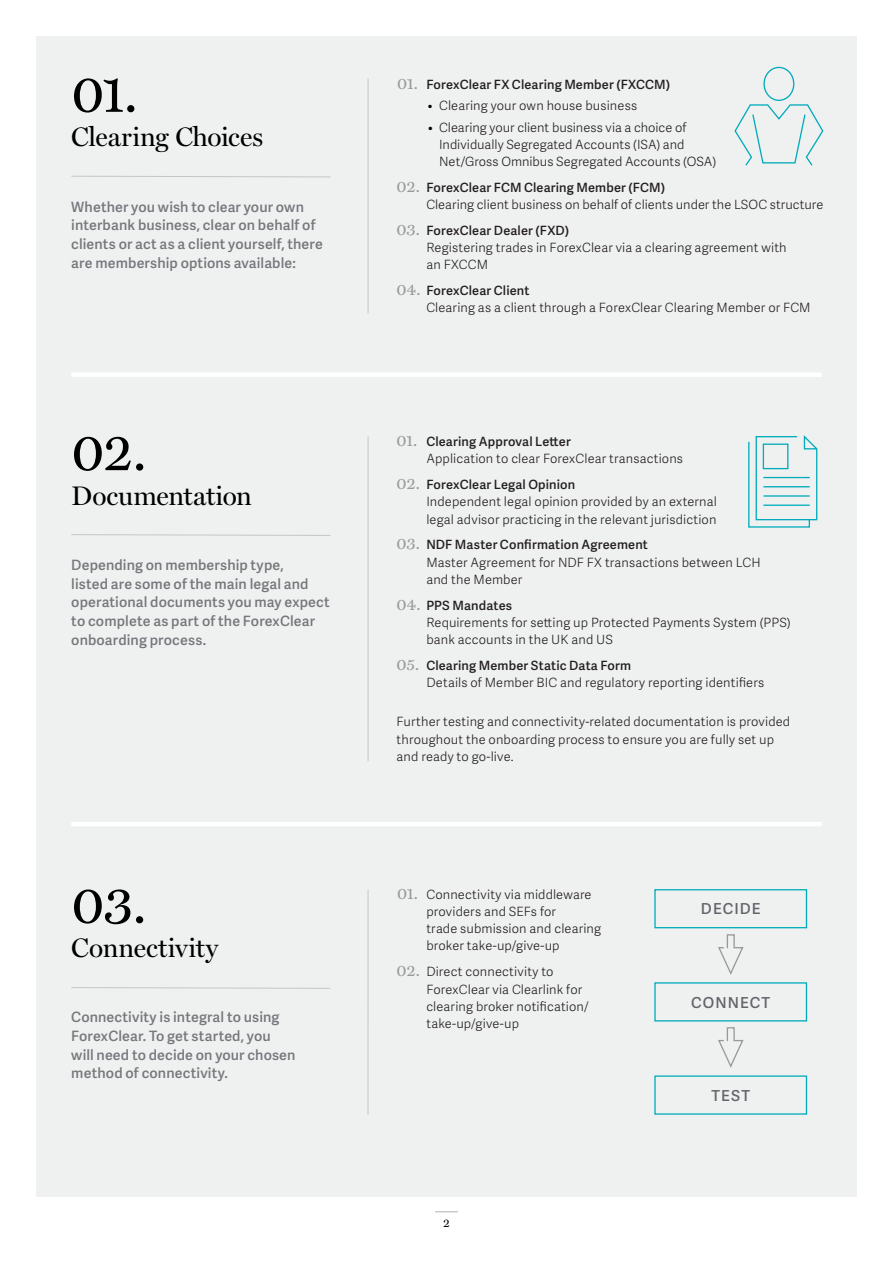
<style>
.page{position:relative;width:893px;height:1263px;background:#fff}
.page>*{position:absolute;margin:0;border:0;box-sizing:border-box;transform-origin:0 0}
.t1{font:54px "Miller Text";color:#000001}
.Page_Title{font:27px "Miller Display";color:#000001}
.SemiBold_9pt_Black{font:600 15.15px "Adelle Sans";letter-spacing:.07em;color:#64656a}
.Body_Copy{font:600 14.25px/18.8px "Adelle Sans";letter-spacing:.01em;color:#75787c}
.Body_Copy-2{font:300 12.75px/17.2px "Adelle Sans";letter-spacing:.01em;color:#231f20}
.t2{font:600 12.75px "Adelle Sans";letter-spacing:.015em;color:#231f20}
.t3{font:12px "Miller Text";color:#000001}
.s1{font-family:"Miller Text";font-weight:400;font-size:16.5px;color:#989999}
.s2{color:#000001}
.s3{font-weight:600}
</style>
<div class="page">
<svg style="left:435px;top:1211px;width:23px;height:1px"></svg>
<div style="left:36px;top:36px;width:821px;height:1160px;background:#eff0f0"></div>
<hr style="left:71px;top:822px;width:751px;height:4px;background:#fff">
<div style="left:71px;top:372px;width:751px;height:5px;background:#fff"></div>
<svg style="left:71px;top:175px;width:260px;height:3px"></svg>
<svg style="left:71px;top:534px;width:260px;height:2px"></svg>
<svg style="left:71px;top:987px;width:260px;height:2px"></svg>
<hr style="left:368px;top:79px;width:1px;height:234px;background:#989999">
<hr style="left:368px;top:436px;width:1px;height:325px;background:#989999">
<hr style="left:368px;top:889px;width:1px;height:226px;background:#989999">
<svg style="left:718px;top:934px;width:26px;height:41px"></svg>
<svg style="left:718px;top:1027px;width:26px;height:41px"></svg>
<div style="left:654px;top:889px;width:153px;height:39px;border:1px solid #00acbb"></div>
<div style="left:654px;top:982px;width:153px;height:39px;border:1px solid #00acbb"></div>
<div style="left:654px;top:1075px;width:153px;height:40px;border:1px solid #00acbb"></div>
<svg style="left:734px;top:66px;width:90px;height:100px"></svg>
<svg style="left:748px;top:435px;width:70px;height:93px"></svg>
<p class="t1" style="left:71px;top:62px;width:68px">01.</p>
<p class="Page_Title" style="left:71px;top:122px;width:194px">Clearing Choices</p>
<p class="Body_Copy" style="left:71px;top:197px;width:253px">Whether you wish to clear your own interbank business, clear on behalf of clients or act as a client yourself, there are membership options available:</p>
<p class="t1" style="left:71px;top:421px;width:77px">02.</p>
<p class="Page_Title" style="left:71px;top:480px;width:182px">Documentation</p>
<p class="Body_Copy" style="left:71px;top:555px;width:260px">Depending on membership type,<br>listed are some of the main legal and operational documents you may expect to complete as part of the ForexClear onboarding process.</p>
<p class="t1" style="left:71px;top:873px;width:76px">03.</p>
<p class="Page_Title" style="left:71px;top:932px;width:148px">Connectivity</p>
<p class="Body_Copy" style="left:71px;top:1007px;width:226px">Connectivity is integral to using<br>ForexClear. To get started, you will need to decide on your chosen method of connectivity.</p>
<p class="t2" style="left:397px;top:75px;width:274px"><span class="s1">01.</span> ForexClear FX Clearing Member (FXCCM)</p>
<p class="Body_Copy-2" style="left:428px;top:97px;width:211px"><span class="s2">•</span> Clearing your own house business</p>
<p class="Body_Copy-2" style="left:439px;top:118px;width:278px;text-indent:-11px"><span class="s2">•</span> Clearing your client business via a choice of<br>Individually Segregated Accounts (ISA) and<br>Net/Gross Omnibus Segregated Accounts (OSA)</p>
<p class="Body_Copy-2" style="left:426px;top:178px;width:399px;text-indent:-30px"><span class="s1">02.</span> <span class="s3">ForexClear FCM Clearing Member (FCM)<br></span>Clearing client business on behalf of clients under the LSOC structure</p>
<p class="Body_Copy-2" style="left:426px;top:221px;width:362px;text-indent:-30px"><span class="s1">03.</span> <span class="s3">ForexClear Dealer (FXD)<br></span>Registering trades in ForexClear via a clearing agreement with an FXCCM</p>
<p class="Body_Copy-2" style="left:426px;top:282px;width:386px;text-indent:-30px"><span class="s1">04.</span> <span class="s3">ForexClear Client<br></span>Clearing as a client through a ForexClear Clearing Member or FCM</p>
<p class="Body_Copy-2" style="left:426px;top:432px;width:258px;text-indent:-30px"><span class="s1">01.</span> <span class="s3">Clearing Approval Letter<br></span>Application to clear ForexClear transactions</p>
<p class="Body_Copy-2" style="left:426px;top:475px;width:292px;text-indent:-30px"><span class="s1">02.</span> <span class="s3">ForexClear Legal Opinion<br></span>Independent legal opinion provided by an external legal advisor practicing in the relevant jurisdiction</p>
<p class="Body_Copy-2" style="left:426px;top:536px;width:336px;text-indent:-30px"><span class="s1">03.</span> <span class="s3">NDF Master Confirmation Agreement<br></span>Master Agreement for NDF FX transactions between LCH and the Member</p>
<p class="Body_Copy-2" style="left:426px;top:596px;width:366px;text-indent:-30px"><span class="s1">04.</span> <span class="s3">PPS Mandates<br></span>Requirements for setting up Protected Payments System (PPS) bank accounts in the UK and US</p>
<p class="Body_Copy-2" style="left:426px;top:656px;width:339px;text-indent:-30px"><span class="s1">05.</span> <span class="s3">Clearing Member Static Data Form<br></span>Details of Member BIC and regulatory reporting identifiers</p>
<p class="Body_Copy-2" style="left:397px;top:713px;width:395px">Further testing and connectivity-related documentation is provided throughout the onboarding process to ensure you are fully set up and ready to go-live.</p>
<p class="Body_Copy-2" style="left:426px;top:885px;width:176px;text-indent:-29px"><span class="s1">01.</span> Connectivity via middleware providers and SEFs for<br>trade submission and clearing broker take-up/give-up</p>
<p class="Body_Copy-2" style="left:426px;top:963px;width:164px;text-indent:-30px"><span class="s1">02.</span> Direct connectivity to<br>ForexClear via Clearlink for clearing broker notification/ take-up/give-up</p>
<p class="t3" style="left:443px;top:1216px;width:8px">2</p>
<p class="SemiBold_9pt_Black" style="left:701px;top:898px;width:61px">DECIDE</p>
<p class="SemiBold_9pt_Black" style="left:691px;top:991px;width:80px">CONNECT</p>
<p class="SemiBold_9pt_Black" style="left:711px;top:1084px;width:40px">TEST</p>
</div>
